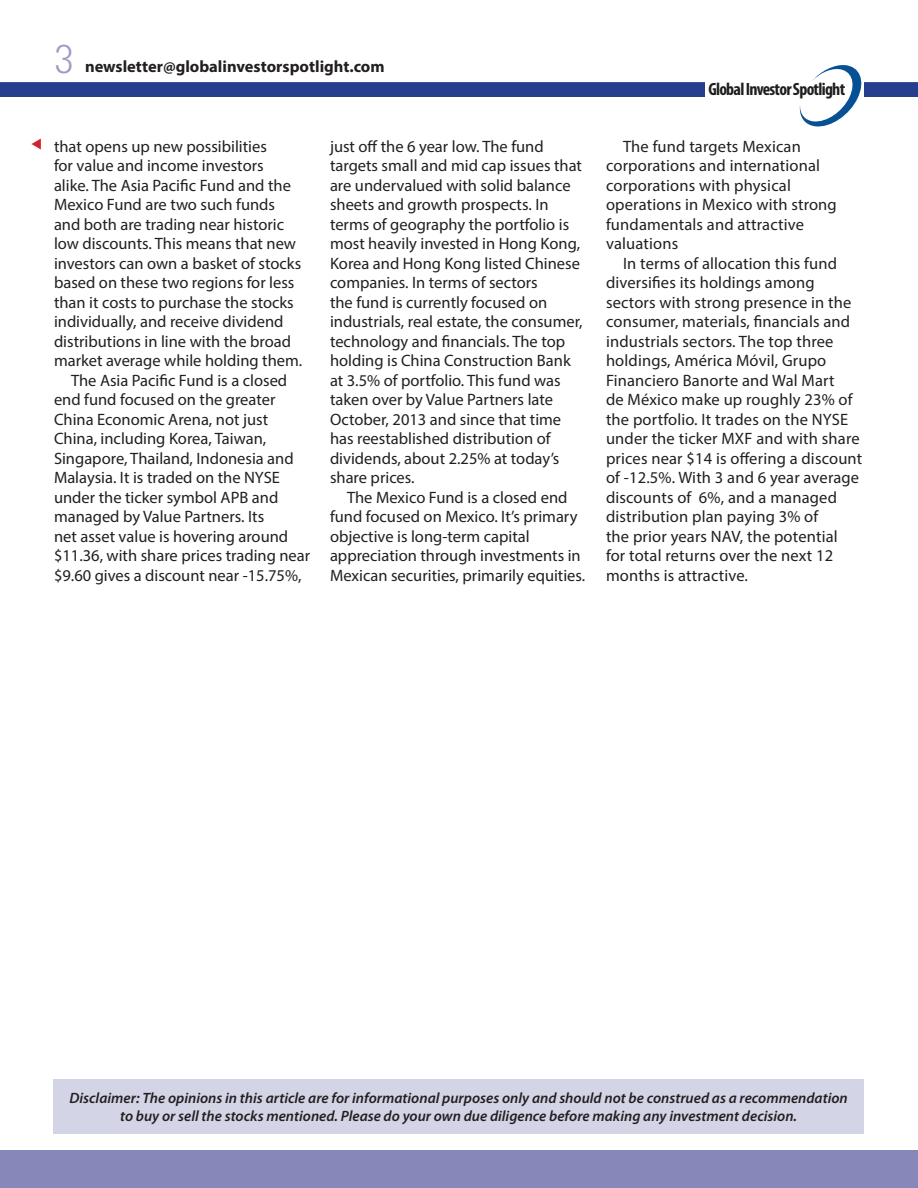
<style>
.page{position:relative;width:918px;height:1188px;background:#fff}
.page>*{position:absolute;margin:0;border:0;box-sizing:border-box;transform-origin:0 0}
.t1{font:300 39px "Glypha";color:#9b9bc6}
.t2{font:700 condensed 17.85px "Myriad Pro";letter-spacing:-.04em;color:#1e1f1d}
.gis_body_1{font:16.5px/19.5px "Myriad Pro";color:#231f20}
.t3{font:700 16.5px "Myriad Pro";color:#231f20}
.t4{font:italic 600 15px/18px "Myriad Pro";color:#231f20;text-align:center}
</style>
<div class="page">
<div style="left:53px;top:1079px;width:811px;height:55px;background:#d4d4e7"></div>
<div style="left:0;top:0;width:918px;height:97px;background:#253f8e"></div>
<div style="left:0;top:0;width:918px;height:82px;background:#fff"></div>
<div style="left:706px;top:16px;width:158px;height:122px;background:#fff"></div>
<svg style="left:799px;top:65px;width:62px;height:61px"></svg>
<div style="left:0;top:1150px;width:918px;height:38px;background:#8688ba"></div>
<p class="t1" style="left:54px;top:37px;width:21px">3</p>
<p class="t3" style="left:85px;top:55px;width:301px">newsletter@globalinvestorspotlight.com</p>
<p class="gis_body_1" style="left:54px;top:136px;width:250px">that opens up new possibilities<br>for value and income investors alike. The Asia Pacific Fund and the Mexico Fund are two such funds and both are trading near historic low discounts. This means that new investors can own a basket of stocks based on these two regions for less than it costs to purchase the stocks individually, and receive dividend distributions in line with the broad market average while holding them.</p>
<p class="gis_body_1" style="left:54px;top:370px;width:258px;text-indent:17px">The Asia Pacific Fund is a closed end fund focused on the greater China Economic Arena, not just China, including Korea, Taiwan, Singapore, Thailand, Indonesia and Malaysia. It is traded on the NYSE under the ticker symbol APB and managed by Value Partners. Its<br>net asset value is hovering around $11.36, with share prices trading near $9.60 gives a discount near -15.75%,</p>
<p class="gis_body_1" style="left:330px;top:136px;width:254px">just off the 6 year low. The fund targets small and mid cap issues that are undervalued with solid balance sheets and growth prospects. In terms of geography the portfolio is most heavily invested in Hong Kong, Korea and Hong Kong listed Chinese companies. In terms of sectors<br>the fund is currently focused on industrials, real estate, the consumer, technology and financials. The top holding is China Construction Bank at 3.5% of portfolio. This fund was taken over by Value Partners late October, 2013 and since that time has reestablished distribution of dividends, about 2.25% at today’s share prices.</p>
<p class="gis_body_1" style="left:330px;top:487px;width:257px;text-indent:17px">The Mexico Fund is a closed end fund focused on Mexico. It’s primary objective is long-term capital appreciation through investments in Mexican securities, primarily equities.</p>
<p class="t2" style="left:708px;top:78px;width:138px">Global Investor Spotlight</p>
<p class="gis_body_1" style="left:606px;top:136px;width:232px;text-indent:17px">The fund targets Mexican corporations and international corporations with physical operations in Mexico with strong fundamentals and attractive valuations</p>
<p class="gis_body_1" style="left:606px;top:253px;width:258px;text-indent:17px">In terms of allocation this fund diversifies its holdings among sectors with strong presence in the consumer, materials, financials and industrials sectors. The top three holdings, América Móvil, Grupo<br>Financiero Banorte and Wal Mart<br>de México make up roughly 23% of the portfolio. It trades on the NYSE under the ticker MXF and with share prices near $14 is offering a discount of -12.5%. With 3 and 6 year average discounts of 6%, and a managed distribution plan paying 3% of<br>the prior years NAV, the potential<br>for total returns over the next 12 months is attractive.</p>
<p class="t4" style="left:69px;top:1089px;width:780px">Disclaimer: The opinions in this article are for informational purposes only and should not be construed as a recommendation to buy or sell the stocks mentioned. Please do your own due diligence before making any investment decision.</p>
</div>
